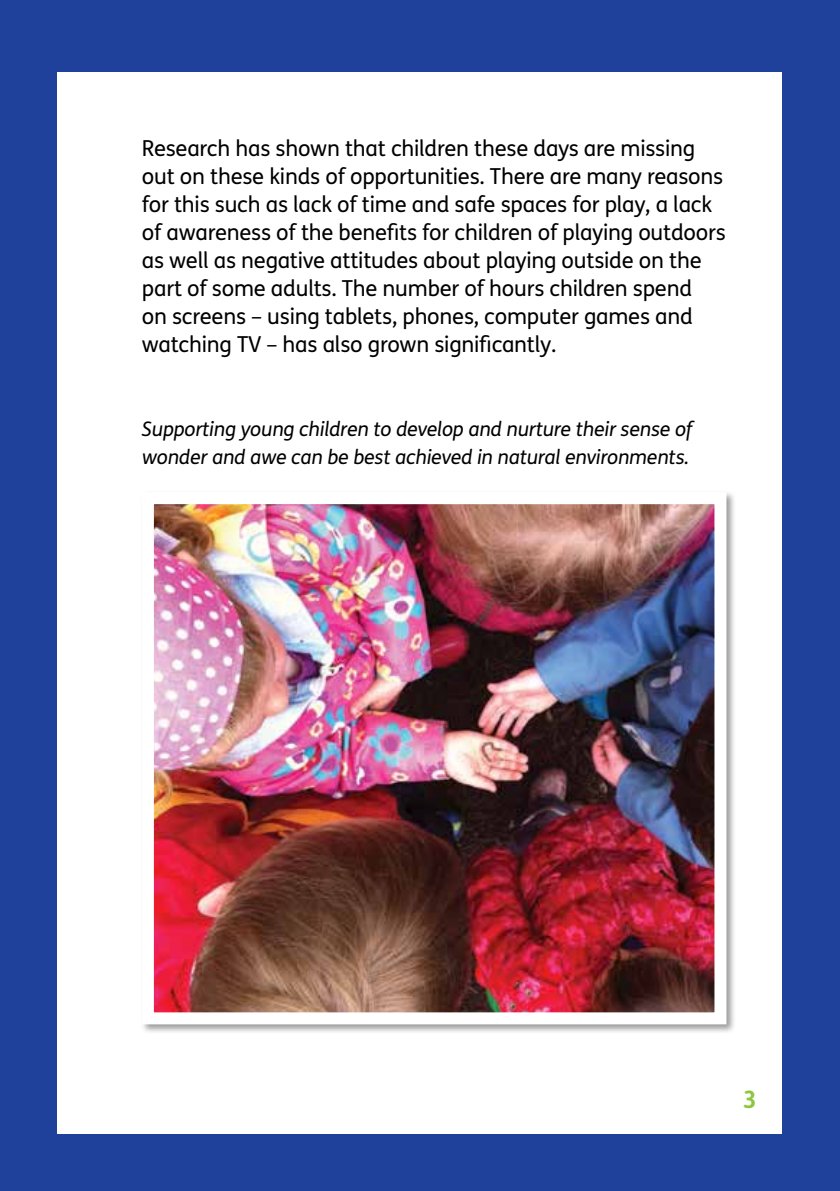
<style>
.page{position:relative;width:840px;height:1191px;background:#fff}
.page>*{position:absolute;margin:0;border:0;box-sizing:border-box;transform-origin:0 0}
.t1{font:700 24px "FS Me";color:#8dc63f}
.t2{font:22px/28px "FS Me";letter-spacing:-.01em;color:#000}
.t3{font:italic 20px/28px "FS Me";letter-spacing:-.01em;color:#000}
</style>
<div class="page">
<div style="left:0;top:0;width:839px;height:1191px;background:#20419b"></div>
<div style="left:58px;top:72px;width:723px;height:1061px;background:#fff"></div>
<div style="left:139px;top:490px;width:597px;height:544px;background:#000;opacity:.4"></div>
<img style="left:155px;top:505px;width:558px;height:506px">
<div style="left:142px;top:492px;width:584px;height:532px;border:12px solid #fff"></div>
<p class="t2" style="left:142px;top:134px;width:585px">Research has shown that children these days are missing out on these kinds of opportunities. There are many reasons for this such as lack of time and safe spaces for play, a lack of awareness of the benefits for children of playing outdoors as well as negative attitudes about playing outside on the part of some adults. The number of hours children spend<br>on screens – using tablets, phones, computer games and watching TV – has also grown significantly.</p>
<p class="t3" style="left:142px;top:414px;width:551px">Supporting young children to develop and nurture their sense of wonder and awe can be best achieved in natural environments.</p>
<p class="t1" style="left:742px;top:1081px;width:16px">3</p>
</div>
